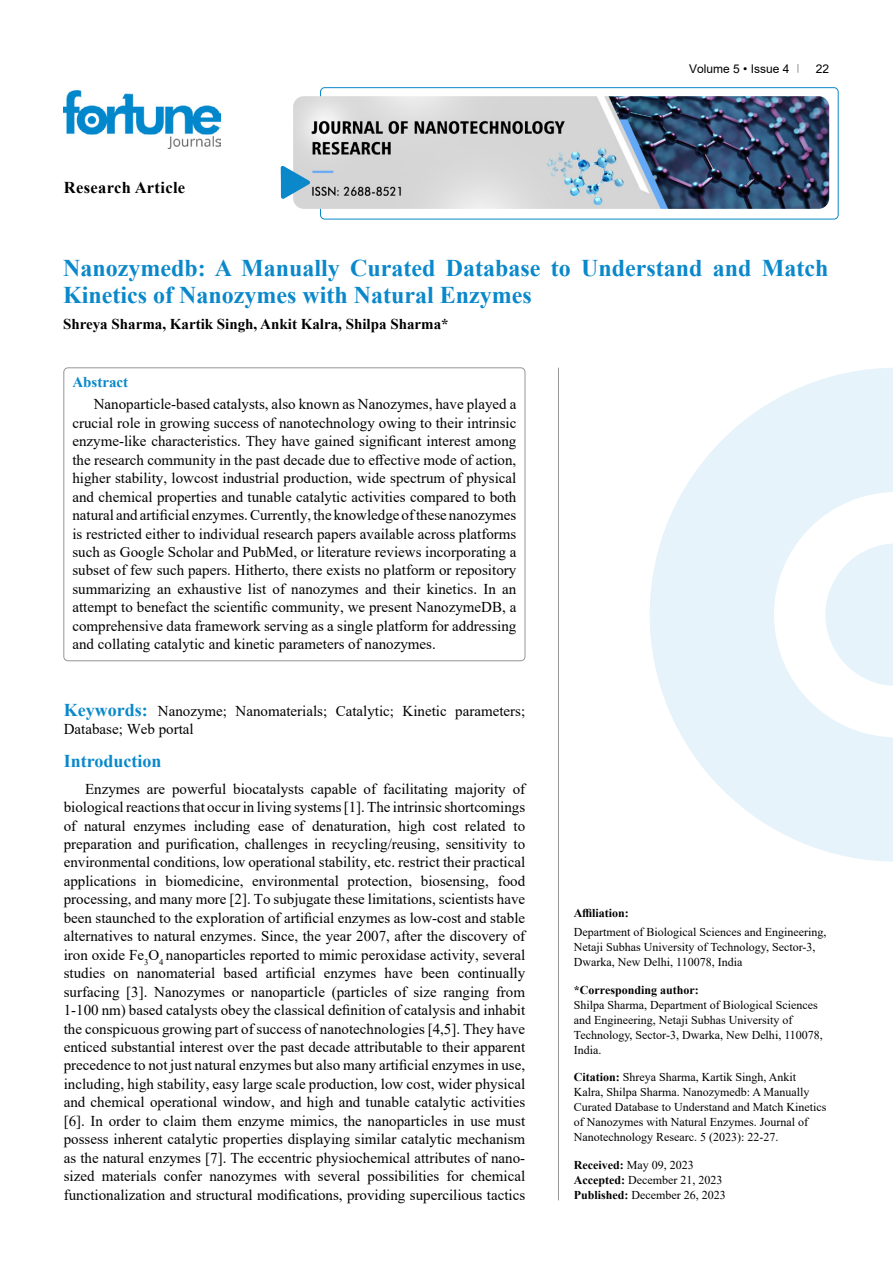
<style>
.page{position:relative;width:893px;height:1263px;background:#fff}
.page>*{position:absolute;margin:0;border:0;box-sizing:border-box;transform-origin:0 0}
.t1{font:700 24px/27px "Times New Roman";color:#0a88ca}
.t2{font:700 18px "Times New Roman";color:#0a88ca}
.t3{font:700 16.5px "Times New Roman";letter-spacing:.02em;color:#000}
.t4{font:15px/18.5px "Times New Roman";color:#000;text-align:justify}
.t5{font:700 15px "Times New Roman";color:#000}
.t6{font:700 15px "Times New Roman";color:#0a88ca}
.t7{font:12px/15px "Times New Roman";color:#000}
.t8{font:700 12px "Times New Roman";color:#000}
.t9{font:12px "Arial";color:#000}
.s1{font-weight:700;font-size:18px;color:#0a88ca}
.s2{font-weight:700}
</style>
<div class="page">
<div style="left:320px;top:87px;width:518px;height:132px;border:1px solid #0a88ca;border-radius:4px"></div>
<img style="left:64px;top:90px;width:157px;height:59px">
<img style="left:293px;top:96px;width:536px;height:113px">
<svg style="left:281px;top:166px;width:29px;height:33px"></svg>
<svg style="left:650px;top:368px;width:243px;height:494px;fill:#e6f3fa"></svg>
<svg style="left:825px;top:543px;width:68px;height:143px"></svg>
<div style="left:64px;top:368px;width:461px;height:293px;border:1px solid #939598;border-radius:4px"></div>
<hr style="left:558px;top:368px;width:1px;height:832px;background:#939598">
<p class="t3" style="left:64px;top:175px;width:123px">Research Article</p>
<p class="t9" style="left:689px;top:60px;width:102px">Volume 5 • Issue 4</p>
<p class="t9" style="left:816px;top:60px;width:15px">22</p>
<h1 class="t1" style="left:63px;top:254px;width:767px">Nanozymedb: A Manually Curated Database to Understand and Match<br>Kinetics of Nanozymes with Natural Enzymes</h1>
<p class="t5" style="left:63px;top:314px;width:387px">Shreya Sharma, Kartik Singh, Ankit Kalra, Shilpa Sharma*</p>
<p class="t6" style="left:72px;top:371px;width:57px">Abstract</p>
<p class="t4" style="left:72px;top:395px;width:445px;text-indent:21px">Nanoparticle-based catalysts, also known as Nanozymes, have played a crucial role in growing success of nanotechnology owing to their intrinsic enzyme-like characteristics. They have gained significant interest among the research community in the past decade due to effective mode of action, higher stability, lowcost industrial production, wide spectrum of physical and chemical properties and tunable catalytic activities compared to both natural and artificial enzymes. Currently, the knowledge of these nanozymes is restricted either to individual research papers available across platforms such as Google Scholar and PubMed, or literature reviews incorporating a subset of few such papers. Hitherto, there exists no platform or repository summarizing an exhaustive list of nanozymes and their kinetics. In an attempt to benefact the scientific community, we present NanozymeDB, a comprehensive data framework serving as a single platform for addressing and collating catalytic and kinetic parameters of nanozymes.</p>
<p class="t4" style="left:64px;top:701px;width:463px"><span class="s1">Keywords:</span> Nanozyme; Nanomaterials; Catalytic; Kinetic parameters;<br>Database; Web portal</p>
<p class="t2" style="left:64px;top:748px;width:99px">Introduction</p>
<p class="t4" style="left:64px;top:779px;width:463px;text-indent:21px">Enzymes are powerful biocatalysts capable of facilitating majority of biological reactions that occur in living systems [1]. The intrinsic shortcomings of natural enzymes including ease of denaturation, high cost related to preparation and purification, challenges in recycling/reusing, sensitivity to environmental conditions, low operational stability, etc. restrict their practical applications in biomedicine, environmental protection, biosensing, food processing, and many more [2]. To subjugate these limitations, scientists have been staunched to the exploration of artificial enzymes as low-cost and stable alternatives to natural enzymes. Since, the year 2007, after the discovery of iron oxide Fe<sub>3</sub>O<sub>4</sub> nanoparticles reported to mimic peroxidase activity, several studies on nanomaterial based artificial enzymes have been continually surfacing [3]. Nanozymes or nanoparticle (particles of size ranging from 1-100 nm) based catalysts obey the classical definition of catalysis and inhabit the conspicuous growing part of success of nanotechnologies [4,5]. They have enticed substantial interest over the past decade attributable to their apparent precedence to not just natural enzymes but also many artificial enzymes in use, including, high stability, easy large scale production, low cost, wider physical and chemical operational window, and high and tunable catalytic activities [6]. In order to claim them enzyme mimics, the nanoparticles in use must possess inherent catalytic properties displaying similar catalytic mechanism as the natural enzymes [7]. The eccentric physiochemical attributes of nano&shy;sized materials confer nanozymes with several possibilities for chemical functionalization and structural modifications, providing supercilious tactics</p>
<p class="t8" style="left:574px;top:904px;width:56px">Affiliation:</p>
<p class="t7" style="left:574px;top:924px;width:254px">Department of Biological Sciences and Engineering,<br>Netaji Subhas University of Technology, Sector-3,<br>Dwarka, New Delhi, 110078, India</p>
<p class="t8" style="left:574px;top:981px;width:127px">*Corresponding author:</p>
<p class="t7" style="left:574px;top:997px;width:250px">Shilpa Sharma, Department of Biological Sciences and Engineering, Netaji Subhas University of Technology, Sector-3, Dwarka, New Delhi, 110078, India.</p>
<p class="t7" style="left:574px;top:1069px;width:254px"><span class="s2">Citation:</span> Shreya Sharma, Kartik Singh, Ankit Kalra, Shilpa Sharma. Nanozymedb: A Manually Curated Database to Understand and Match Kinetics of Nanozymes with Natural Enzymes. Journal of Nanotechnology Researc. 5 (2023): 22-27.</p>
<p class="t7" style="left:574px;top:1157px;width:153px"><span class="s2">Received:</span> May 09, 2023<br><span class="s2">Accepted:</span> December 21, 2023<br><span class="s2">Published:</span> December 26, 2023</p>
</div>
